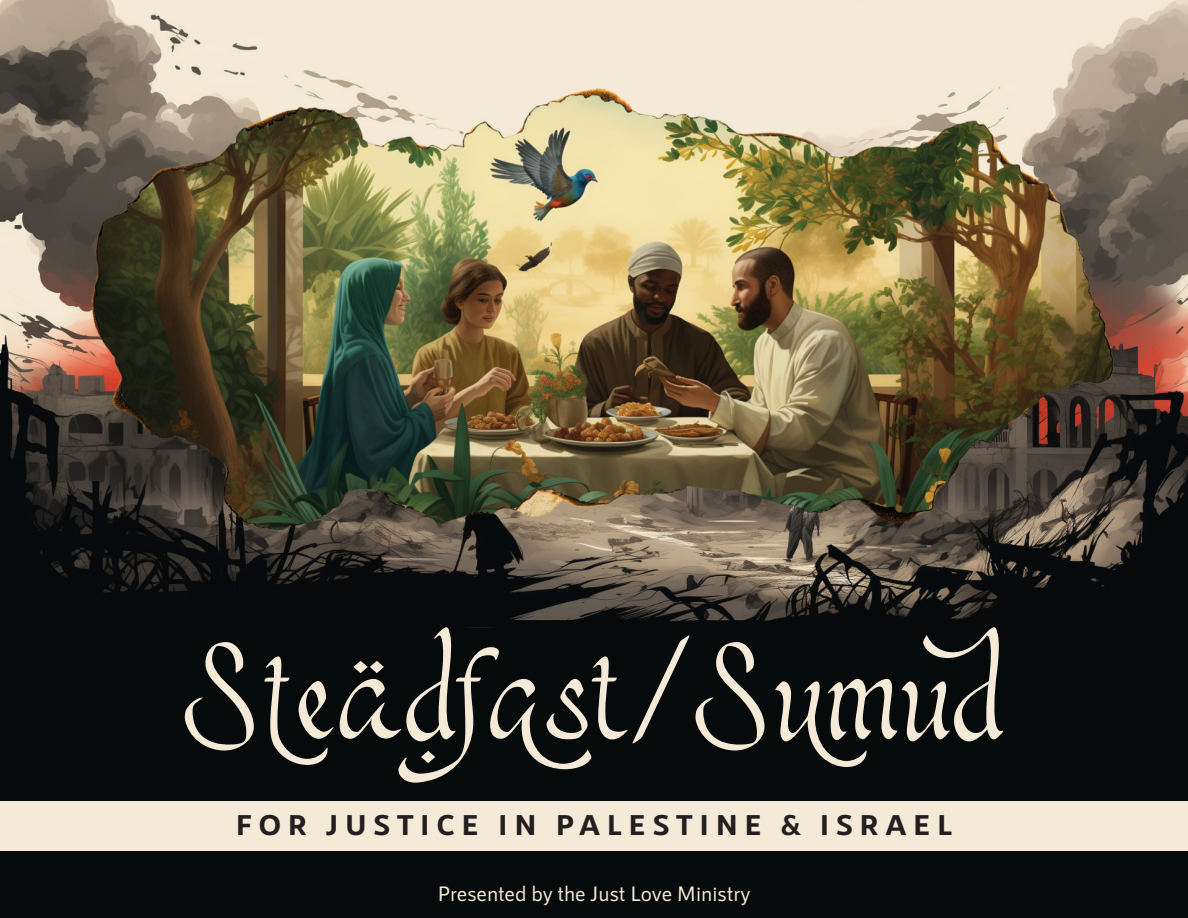
<style>
.page{position:relative;width:1188px;height:918px;background:#fff}
.page>*{position:absolute;margin:0;border:0;box-sizing:border-box;transform-origin:0 0}
.t1{font:164.4px "Mardania";color:#f5ead8;scale:1.15 1}
.t2{font:700 28.8px "RNS Sanz";letter-spacing:.2em;color:#231f20;scale:1.04 1}
.t3{font:500 21px "RNS Sanz";color:#f5ead8}
</style>
<div class="page">
<img style="left:0;top:0;width:1188px;height:643px">
<div style="left:0;top:643px;width:1188px;height:275px;background:#070a0b"></div>
<div style="left:0;top:802px;width:1188px;height:49px;background:#f5ead8"></div>
<p class="t1" style="left:183px;top:616px;width:717px">Steadfast/Sumud</p>
<p class="t2" style="left:235px;top:808px;width:691px">FOR JUSTICE IN PALESTINE &amp; ISRAEL</p>
<p class="t3" style="left:438px;top:882px;width:314px">Presented by the Just Love Ministry</p>
</div>
